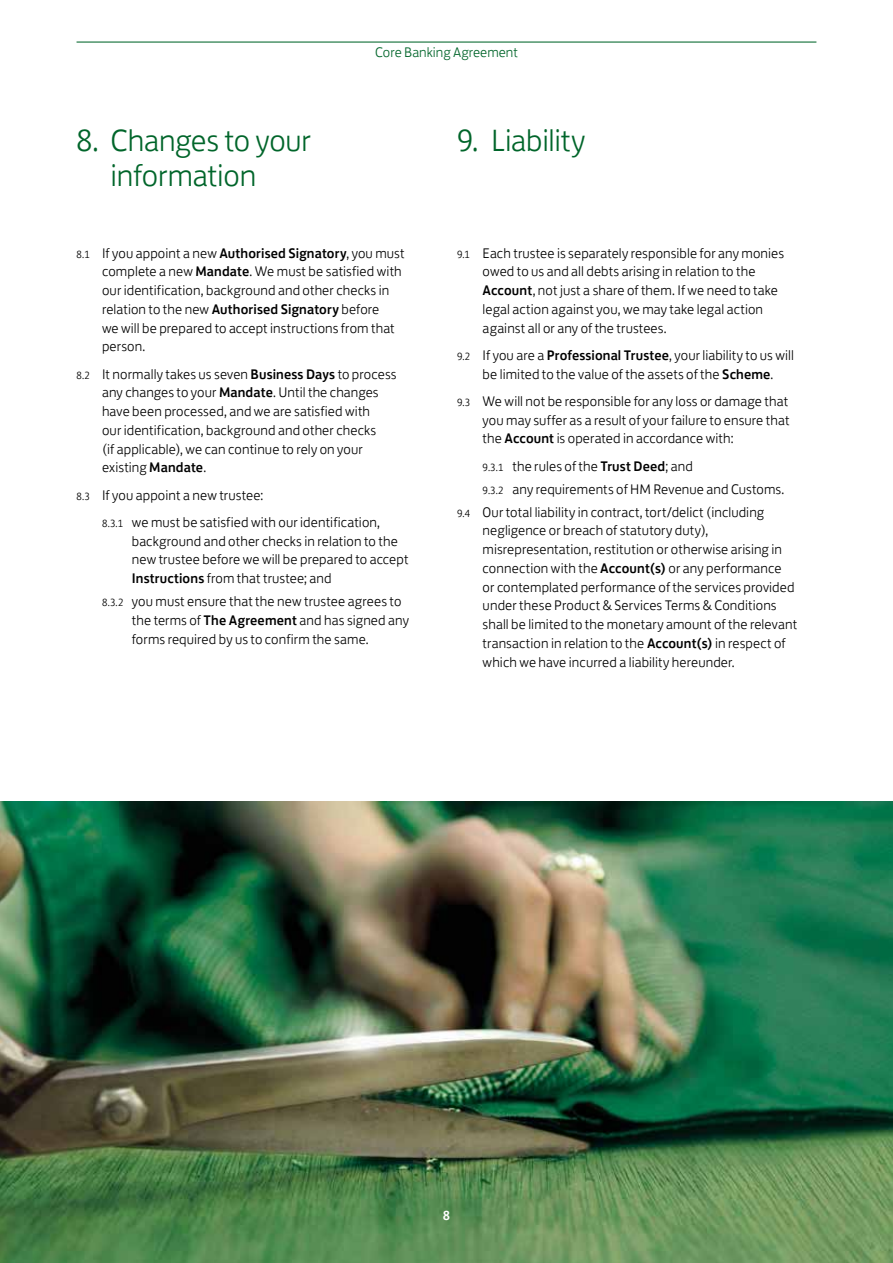
<style>
.page{position:relative;width:893px;height:1263px;background:#fff}
.page>*{position:absolute;margin:0;border:0;box-sizing:border-box;transform-origin:0 0}
.t1{font:300 31.5px/34.5px "Lloyds Bank Jack";letter-spacing:-.01em;color:#00652a}
.t2{font:300 14.25px/18.8px "Lloyds Bank Jack";letter-spacing:.005em;color:#000}
.t3{font:300 14.25px "Lloyds Bank Jack";color:#00652a}
.t4{font:500 13.5px "Lloyds Bank Jack";color:#fff}
.s1{font-size:10.65px}
.s2{font-weight:500}
</style>
<div class="page">
<hr style="left:77px;top:42px;width:739px;height:1px;background:#00652a">
<img style="left:0;top:801px;width:893px;height:462px">
<h1 class="t1" style="left:111px;top:120px;width:202px;text-indent:-34px">8. Changes to your information</h1>
<p class="t3" style="left:375px;top:41px;width:144px">Core Banking Agreement</p>
<h1 class="t1" style="left:457px;top:120px;width:130px">9. Liability</h1>
<p class="t2" style="left:102px;top:242px;width:304px;text-indent:-26px"><span class="s1">8.1</span> If you appoint a new <span class="s2">Authorised Signatory</span>, you must complete a new <span class="s2">Mandate</span>. We must be satisfied with our identification, background and other checks in relation to the new <span class="s2">Authorised Signatory</span> before<br>we will be prepared to accept instructions from that person.</p>
<p class="t2" style="left:102px;top:363px;width:296px;text-indent:-26px"><span class="s1">8.2</span> It normally takes us seven <span class="s2">Business Days</span> to process any changes to your <span class="s2">Mandate</span>. Until the changes have been processed, and we are satisfied with<br>our identification, background and other checks<br>(if applicable), we can continue to rely on your existing <span class="s2">Mandate</span>.</p>
<p class="t2" style="left:102px;top:480px;width:280px;line-height:27.3px;text-indent:-26px"><span class="s1">8.3</span> If you appoint a new trustee:<br><span class="s1">8.3.1</span> we must be satisfied with our identification,</p>
<p class="t2" style="left:132px;top:530px;width:278px">background and other checks in relation to the new trustee before we will be prepared to accept<br><span class="s2">Instructions</span> from that trustee; and</p>
<p class="t2" style="left:132px;top:591px;width:279px;text-indent:-30px"><span class="s1">8.3.2</span> you must ensure that the new trustee agrees to the terms of <span class="s2">The Agreement</span> and has signed any forms required by us to confirm the same.</p>
<p class="t2" style="left:483px;top:242px;width:303px;text-indent:-26px"><span class="s1">9.1</span> Each trustee is separately responsible for any monies owed to us and all debts arising in relation to the <span class="s2">Account</span>, not just a share of them. If we need to take legal action against you, we may take legal action against all or any of the trustees.</p>
<p class="t2" style="left:457px;top:344px;width:338px;text-align:center"><span class="s1">9.2</span> If you are a <span class="s2">Professional Trustee</span>, your liability to us will be limited to the value of the assets of the <span class="s2">Scheme</span>.</p>
<p class="t2" style="left:483px;top:390px;width:308px;text-align:justify;text-indent:-26px"><span class="s1">9.3</span> We will not be responsible for any loss or damage that you may suffer as a result of your failure to ensure that the <span class="s2">Account</span> is operated in accordance with:</p>
<p class="t2" style="left:483px;top:455px;width:212px"><span class="s1">9.3.1</span> the rules of the <span class="s2">Trust Deed</span>; and</p>
<p class="t2" style="left:483px;top:478px;width:303px"><span class="s1">9.3.2</span> any requirements of HM Revenue and Customs.</p>
<p class="t2" style="left:457px;top:501px;width:309px"><span class="s1">9.4</span> Our total liability in contract, tort/delict (including</p>
<p class="t2" style="left:483px;top:520px;width:316px">negligence or breach of statutory duty), misrepresentation, restitution or otherwise arising in connection with the <span class="s2">Account(s)</span> or any performance<br>or contemplated performance of the services provided under these Product &amp; Services Terms &amp; Conditions shall be limited to the monetary amount of the relevant transaction in relation to the <span class="s2">Account(s)</span> in respect of which we have incurred a liability hereunder.</p>
<p class="t4" style="left:443px;top:1205px;width:9px">68</p>
</div>
